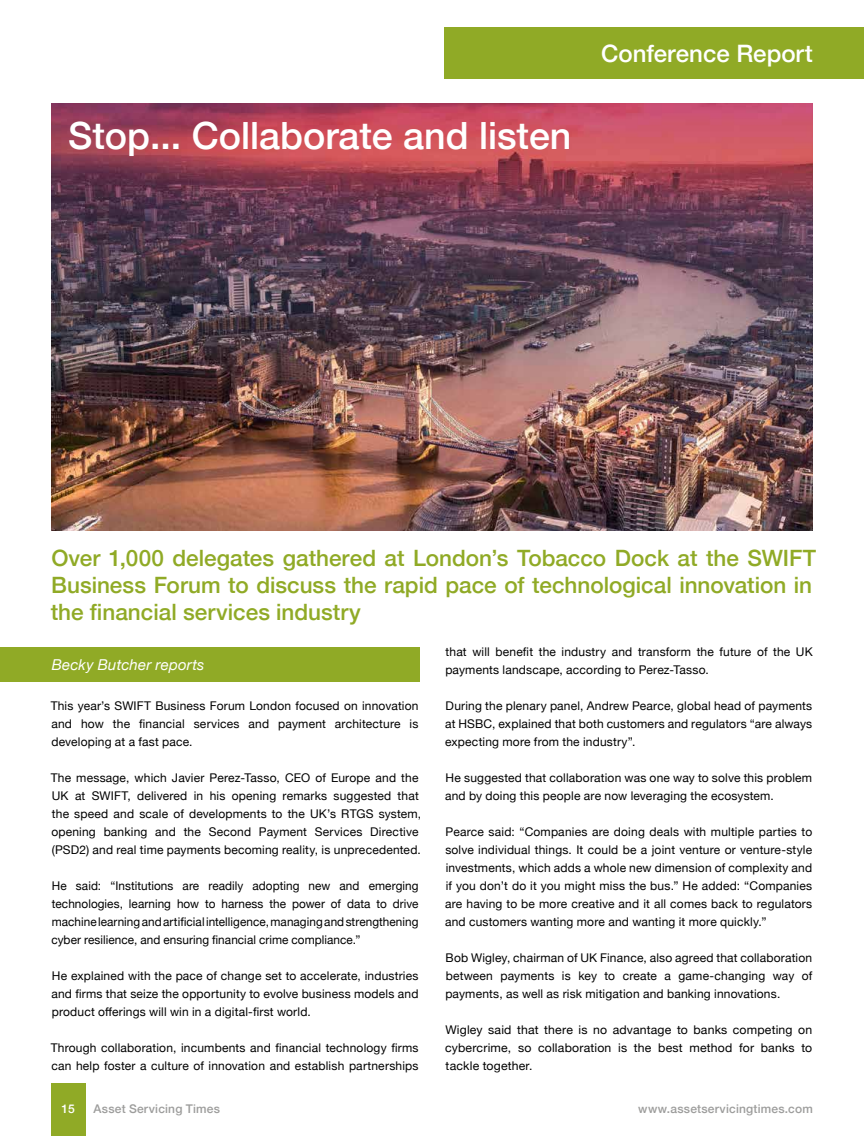
<style>
.page{position:relative;width:864px;height:1136px;background:#fff}
.page>*{position:absolute;margin:0;border:0;box-sizing:border-box;transform-origin:0 0}
.t1{font:500 37.5px "Helvetica Neue";color:#fff}
.t2{font:500 24px "Helvetica Neue";color:#fff}
.t3{font:500 22.5px/27px "Helvetica Neue";color:#90aa26}
.t4{font:italic 15px "Helvetica Neue";letter-spacing:.01em;color:#fff}
.t5{font:12px/18px "Helvetica Neue";letter-spacing:.015em;color:#000;text-align:justify}
.t6{font:500 12px "Helvetica Neue";letter-spacing:.015em;color:#9d9d9c}
.t7{font:500 12px "Helvetica Neue";color:#fff}
</style>
<div class="page">
<img style="left:51px;top:103px;width:761px;height:427px">
<div style="left:0;top:647px;width:419px;height:35px;background:#90aa26"></div>
<div style="left:444px;top:28px;width:419px;height:51px;background:#90aa26"></div>
<div style="left:51px;top:1083px;width:34px;height:52px;background:#90aa26"></div>
<h1 class="t1" style="left:68px;top:113px;width:504px">Stop... Collaborate and listen</h1>
<h2 class="t2" style="left:601px;top:38px;width:213px">Conference Report</h2>
<h3 class="t3" style="left:51px;top:544px;width:766px">Over 1,000 delegates gathered at London’s Tobacco Dock at the SWIFT<br>Business Forum to discuss the rapid pace of technological innovation in the financial services industry</h3>
<p class="t4" style="left:52px;top:655px;width:154px">Becky Butcher reports</p>
<p class="t5" style="left:51px;top:696px;width:369px">This year’s SWIFT Business Forum London focused on innovation and how the financial services and payment architecture is developing at a fast pace.</p>
<p class="t5" style="left:51px;top:768px;width:372px;text-align:left">The message, which Javier Perez-Tasso, CEO of Europe and the UK at SWIFT, delivered in his opening remarks suggested that the speed and scale of developments to the UK’s RTGS system, opening banking and the Second Payment Services Directive (PSD2) and real time payments becoming reality, is unprecedented.</p>
<p class="t5" style="left:51px;top:876px;width:368px">He said: “Institutions are readily adopting new and emerging technologies, learning how to harness the power of data to drive machine learning and artificial intelligence, managing and strengthening cyber resilience, and ensuring financial crime compliance.”</p>
<p class="t5" style="left:51px;top:966px;width:368px">He explained with the pace of change set to accelerate, industries and firms that seize the opportunity to evolve business models and product offerings will win in a digital-first world.</p>
<p class="t5" style="left:51px;top:1038px;width:369px">Through collaboration, incumbents and financial technology firms can help foster a culture of innovation and establish partnerships</p>
<p class="t5" style="left:445px;top:642px;width:369px">that will benefit the industry and transform the future of the UK payments landscape, according to Perez-Tasso.</p>
<p class="t5" style="left:445px;top:696px;width:368px">During the plenary panel, Andrew Pearce, global head of payments at HSBC, explained that both customers and regulators “are always expecting more from the industry”.</p>
<p class="t5" style="left:445px;top:768px;width:368px">He suggested that collaboration was one way to solve this problem and by doing this people are now leveraging the ecosystem.</p>
<p class="t5" style="left:445px;top:822px;width:368px">Pearce said: “Companies are doing deals with multiple parties to solve individual things. It could be a joint venture or venture-style investments, which adds a whole new dimension of complexity and if you don’t do it you might miss the bus.” He added: “Companies are having to be more creative and it all comes back to regulators and customers wanting more and wanting it more quickly.”</p>
<p class="t5" style="left:445px;top:948px;width:368px">Bob Wigley, chairman of UK Finance, also agreed that collaboration between payments is key to create a game-changing way of payments, as well as risk mitigation and banking innovations.</p>
<p class="t5" style="left:445px;top:1020px;width:368px">Wigley said that there is no advantage to banks competing on cybercrime, so collaboration is the best method for banks to tackle together.</p>
<p class="t7" style="left:61px;top:1101px;width:15px">15</p>
<p class="t6" style="left:94px;top:1101px;width:128px">Asset Servicing Times</p>
<p class="t6" style="left:638px;top:1101px;width:176px">www.assetservicingtimes.com</p>
</div>
